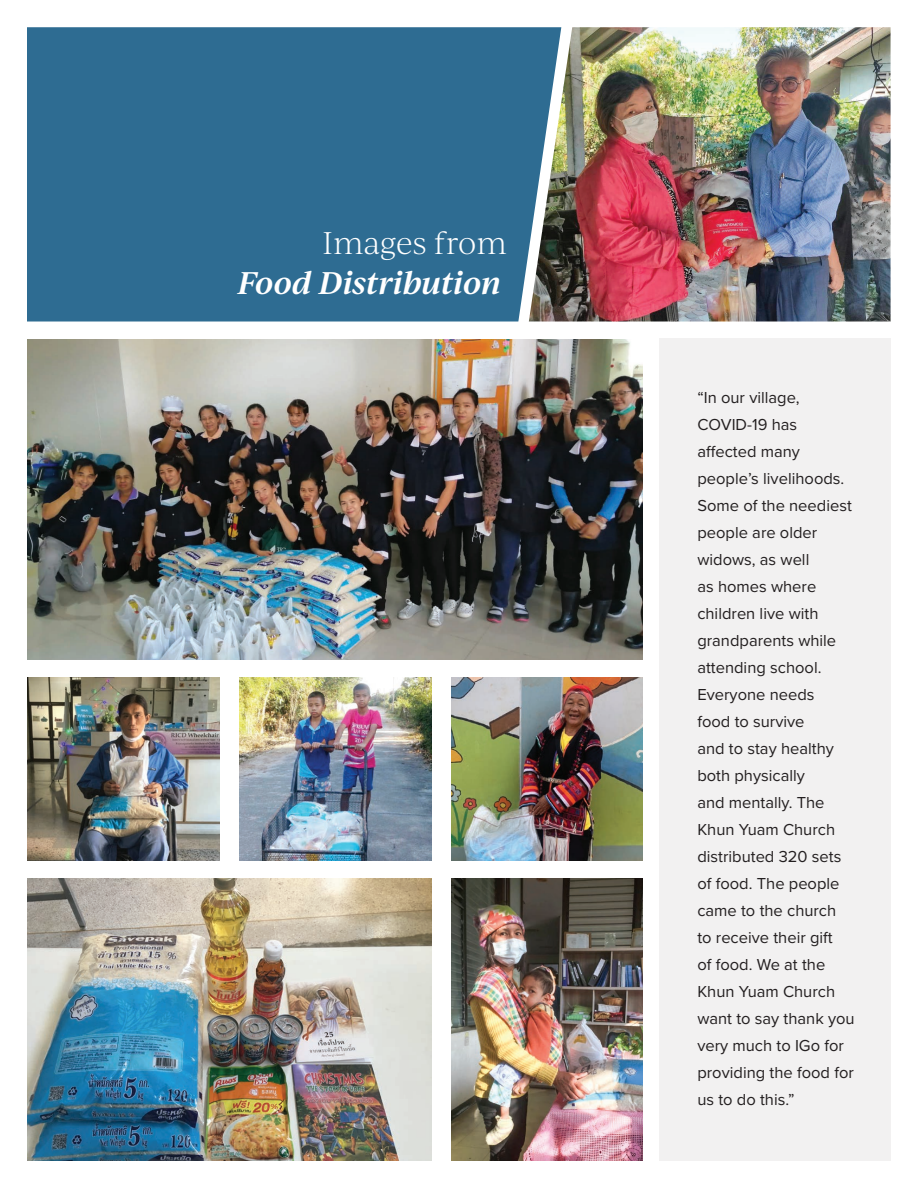
<style>
.page{position:relative;width:918px;height:1188px;background:#fff}
.page>*{position:absolute;margin:0;border:0;box-sizing:border-box;transform-origin:0 0}
.t1{font:italic 600 30px "Ivy Journal";letter-spacing:-.015em;color:#fff}
.t2{font:300 30px "Ivy Journal";letter-spacing:-.005em;color:#fff}
.t3{font:16.5px/27px "Proxima Nova";color:#231f20}
</style>
<div class="page">
<div style="left:659px;top:338px;width:232px;height:823px;background:#f2f1f1"></div>
<div style="left:27px;top:27px;width:502px;height:295px;background:#2e6c92"></div>
<img style="left:529px;top:27px;width:362px;height:295px">
<img style="left:28px;top:340px;width:615px;height:319px">
<img style="left:28px;top:677px;width:191px;height:183px">
<img style="left:240px;top:677px;width:191px;height:183px">
<img style="left:28px;top:878px;width:403px;height:282px">
<img style="left:451px;top:677px;width:192px;height:183px">
<img style="left:451px;top:878px;width:192px;height:282px">
<h1 class="t2" style="left:323px;top:222px;width:186px">Images from</h1>
<h1 class="t1" style="left:238px;top:261px;width:265px">Food Distribution</h1>
<p class="t3" style="left:697px;top:383px;width:159px">“In our village,<br>COVID-19 has affected many people’s livelihoods.<br>Some of the neediest people are older widows, as well<br>as homes where children live with grandparents while attending school.<br>Everyone needs<br>food to survive<br>and to stay healthy both physically<br>and mentally. The<br>Khun Yuam Church distributed 320 sets of food. The people came to the church<br>to receive their gift<br>of food. We at the<br>Khun Yuam Church want to say thank you very much to IGo for providing the food for us to do this.”</p>
</div>
